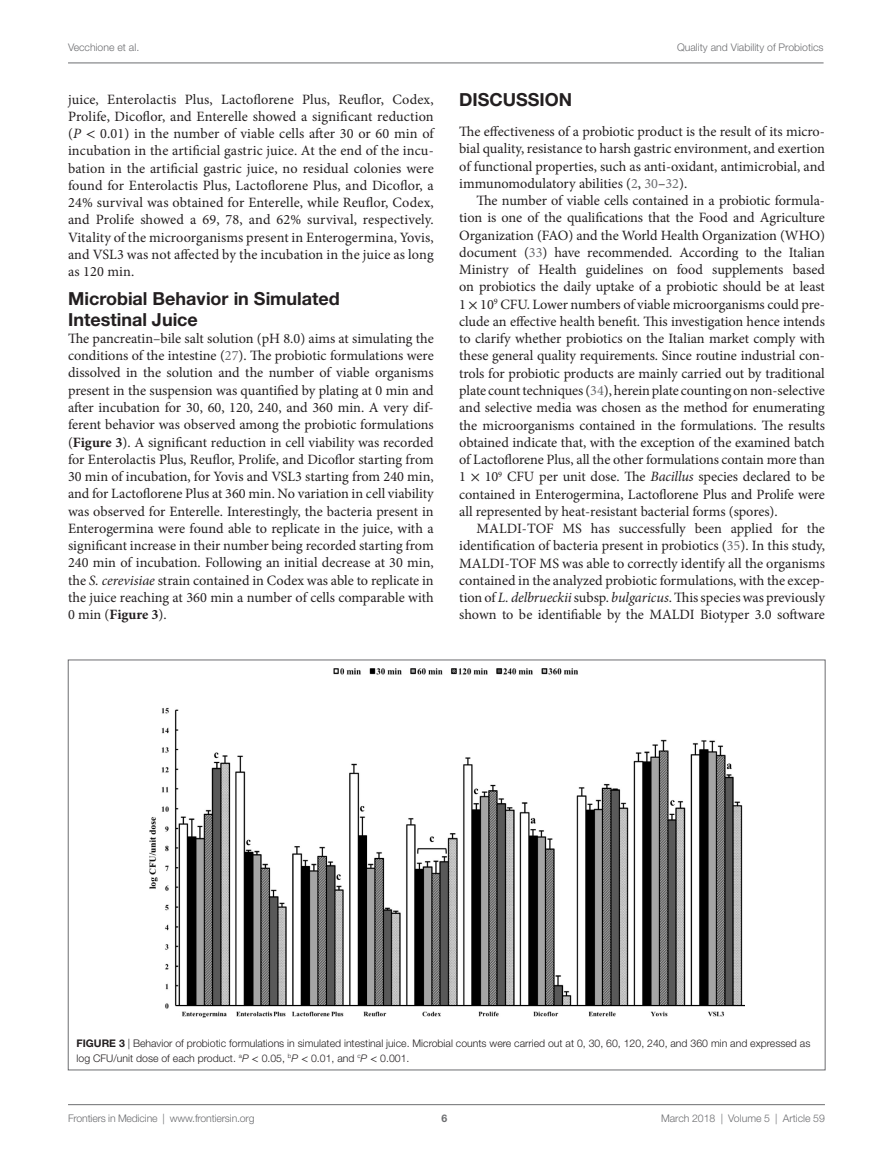
<style>
.page{position:relative;width:893px;height:1170px;background:#fff}
.page>*{position:absolute;margin:0;border:0;box-sizing:border-box;transform-origin:0 0}
.t1{font:700 18px/21px "Helvetica Neue LT Std";color:#231f20}
.t2{font:14.25px/17.2px "Minion Pro";color:#231f20;text-align:justify}
.t3{font:300 10.5px/14.2px "Helvetica Neue LT Std";color:#231f20}
.t4{font:300 10.5px "Helvetica Neue LT Std";color:#6c6d70}
.t5{font:700 10.5px "Helvetica Neue LT Std";color:#6c6d70}
.s1{font-style:italic}
.s2{font-family:"STIX General"}
.s3{color:#6c6d70}
.s4{font-weight:700}
.s5{font-family:"STIX General";font-weight:400}
</style>
<div class="page">
<img style="left:149px;top:668px;width:595px;height:349px">
<hr style="left:68px;top:63px;width:756px;height:1px;background:#6c6d70">
<hr style="left:68px;top:1104px;width:757px;height:1px;background:#6c6d70">
<p class="t4" style="left:68px;top:41px;width:73px">Vecchione et al.</p>
<p class="t4" style="left:677px;top:41px;width:148px">Quality and Viability of Probiotics</p>
<p class="t2" style="left:68px;top:90px;width:367px">juice, Enterolactis Plus, Lactoflorene Plus, Reuflor, Codex, Prolife, Dicoflor, and Enterelle showed a significant reduction (<span class="s1">P</span> <span class="s2">&lt;</span> 0.01) in the number of viable cells after 30 or 60 min of incubation in the artificial gastric juice. At the end of the incu&shy;bation in the artificial gastric juice, no residual colonies were found for Enterolactis Plus, Lactoflorene Plus, and Dicoflor, a 24% survival was obtained for Enterelle, while Reuflor, Codex, and Prolife showed a 69, 78, and 62% survival, respectively.<br>Vitality of the microorganisms present in Enterogermina, Yovis, and VSL3 was not affected by the incubation in the juice as long as 120 min.</p>
<p class="t1" style="left:68px;top:287px;width:273px">Microbial Behavior in Simulated<br>Intestinal Juice</p>
<p class="t2" style="left:68px;top:330px;width:367px">The pancreatin–bile salt solution (pH 8.0) aims at simulating the conditions of the intestine (<span class="s3">27</span>). The probiotic formulations were dissolved in the solution and the number of viable organisms present in the suspension was quantified by plating at 0 min and after incubation for 30, 60, 120, 240, and 360 min. A very dif&shy;ferent behavior was observed among the probiotic formulations (<span class="s4">Figure 3</span>). A significant reduction in cell viability was recorded for Enterolactis Plus, Reuflor, Prolife, and Dicoflor starting from 30 min of incubation, for Yovis and VSL3 starting from 240 min, and for Lactoflorene Plus at 360 min. No variation in cell viability was observed for Enterelle. Interestingly, the bacteria present in Enterogermina were found able to replicate in the juice, with a significant increase in their number being recorded starting from 240 min of incubation. Following an initial decrease at 30 min, the <span class="s1">S. cerevisiae</span> strain contained in Codex was able to replicate in the juice reaching at 360 min a number of cells comparable with 0 min (<span class="s4">Figure 3</span>).</p>
<p class="t1" style="left:459px;top:89px;width:112px">DISCUSSION</p>
<p class="t2" style="left:459px;top:123px;width:367px">The effectiveness of a probiotic product is the result of its micro&shy;bial quality, resistance to harsh gastric environment, and exertion of functional properties, such as anti-oxidant, antimicrobial, and immunomodulatory abilities (<span class="s3">2</span>, <span class="s3">30</span>–<span class="s3">32</span>).</p>
<p class="t2" style="left:459px;top:192px;width:367px;text-indent:17px">The number of viable cells contained in a probiotic formula&shy;tion is one of the qualifications that the Food and Agriculture Organization (FAO) and the World Health Organization (WHO) document (<span class="s3">33</span>) have recommended. According to the Italian Ministry of Health guidelines on food supplements based on probiotics the daily uptake of a probiotic should be at least 1 <span class="s2">×</span> 10<sup>9</sup> CFU. Lower numbers of viable microorganisms could pre&shy;clude an effective health benefit. This investigation hence intends to clarify whether probiotics on the Italian market comply with these general quality requirements. Since routine industrial con&shy;trols for probiotic products are mainly carried out by traditional plate count techniques (<span class="s3">34</span>), herein plate counting on non-selective and selective media was chosen as the method for enumerating the microorganisms contained in the formulations. The results obtained indicate that, with the exception of the examined batch of Lactoflorene Plus, all the other formulations contain more than 1 <span class="s2">×</span> 10<sup>9</sup> CFU per unit dose. The <span class="s1">Bacillus</span> species declared to be contained in Enterogermina, Lactoflorene Plus and Prolife were all represented by heat-resistant bacterial forms (spores).</p>
<p class="t2" style="left:459px;top:520px;width:367px;text-indent:17px">MALDI-TOF MS has successfully been applied for the identification of bacteria present in probiotics (<span class="s3">35</span>). In this study, MALDI-TOF MS was able to correctly identify all the organisms contained in the analyzed probiotic formulations, with the excep&shy;tion of <span class="s1">L. delbrueckii</span> subsp. <span class="s1">bulgaricus</span>. This species was previously shown to be identifiable by the MALDI Biotyper 3.0 software</p>
<p class="t3" style="left:77px;top:1036px;width:735px"><span class="s4">Figure 3</span> | Behavior of probiotic formulations in simulated intestinal juice. Microbial counts were carried out at 0, 30, 60, 120, 240, and 360 min and expressed as log CFU/unit dose of each product. <sup>a</sup><span class="s1">P</span> <span class="s5">&lt;</span> 0.05, <sup>b</sup><span class="s1">P</span> <span class="s5">&lt;</span> 0.01, and <sup>c</sup><span class="s1">P</span> <span class="s5">&lt;</span> 0.001.</p>
<p class="t4" style="left:68px;top:1111px;width:188px">Frontiers in Medicine | www.frontiersin.org</p>
<p class="t4" style="left:661px;top:1111px;width:165px">March 2018 | Volume 5 | Article 59</p>
<p class="t5" style="left:441px;top:1111px;width:7px">6</p>
</div>
